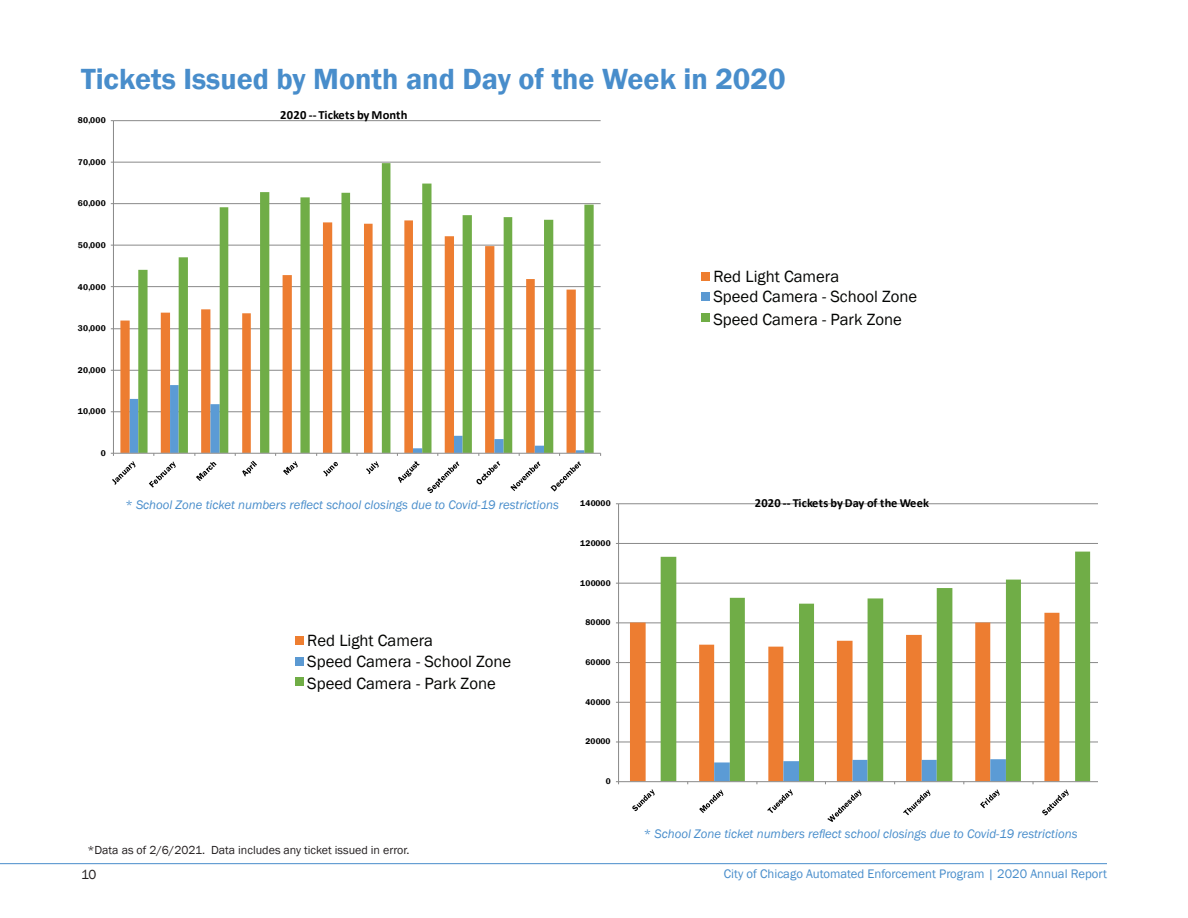
<style>
.page{position:relative;width:1188px;height:918px;background:#fff}
.page>*{position:absolute;margin:0;border:0;box-sizing:border-box;transform-origin:0 0}
.head_1{font:600 30px "Franklin Gothic";color:#488dcb}
.t1{font:16.65px/20.5px "Franklin Gothic";color:#040503}
.t2{font:13.5px "Franklin Gothic";color:#231f20}
.t3{font:italic 12.75px "Franklin Gothic";color:#488dcb}
.t4{font:12.75px "Franklin Gothic";color:#488dcb}
.t5{font:700 12.45px "Calibri";letter-spacing:.02em;color:#000}
.t6{font:700 12.3px "Calibri";letter-spacing:.01em;color:#000}
.note{font:12px "Franklin Gothic";color:#231f20}
.t7{font:600 8.55px "Franklin Gothic";letter-spacing:.03em;color:#000}
.t8{font:600 8.4px "Franklin Gothic";letter-spacing:.03em;color:#000}
.s1{font-style:normal}
</style>
<div class="page">
<hr style="left:0;top:863px;width:1107px;height:1px;background:#488dcb">
<div style="left:295px;top:637px;width:9px;height:8px;background:#ee7e30"></div>
<div style="left:295px;top:657px;width:8px;height:8px;background:#5b99d2"></div>
<div style="left:295px;top:677px;width:9px;height:9px;background:#70ad46"></div>
<div style="left:701px;top:272px;width:9px;height:9px;background:#ee7e30"></div>
<div style="left:701px;top:293px;width:9px;height:8px;background:#5b99d2"></div>
<div style="left:701px;top:313px;width:9px;height:9px;background:#70ad46"></div>
<hr style="left:113px;top:411px;width:488px;height:1px;background:#898989">
<hr style="left:113px;top:370px;width:488px;height:1px;background:#898989">
<hr style="left:113px;top:328px;width:488px;height:1px;background:#898989">
<hr style="left:113px;top:286px;width:488px;height:1px;background:#898989">
<hr style="left:113px;top:245px;width:488px;height:1px;background:#898989">
<hr style="left:113px;top:203px;width:488px;height:1px;background:#898989">
<hr style="left:113px;top:162px;width:488px;height:1px;background:#898989">
<hr style="left:113px;top:120px;width:488px;height:1px;background:#898989">
<svg style="left:120px;top:244px;width:18px;height:141px"></svg>
<svg style="left:138px;top:163px;width:456px;height:290px"></svg>
<hr style="left:113px;top:121px;width:1px;height:332px;background:#898989">
<hr style="left:113px;top:453px;width:488px;height:1px;background:#898989">
<svg style="left:111px;top:385px;width:473px;height:109px"></svg>
<hr style="left:619px;top:742px;width:478px;height:1px;background:#898989">
<hr style="left:619px;top:702px;width:478px;height:1px;background:#898989">
<hr style="left:619px;top:662px;width:478px;height:1px;background:#898989">
<hr style="left:619px;top:623px;width:478px;height:1px;background:#898989">
<hr style="left:619px;top:583px;width:478px;height:1px;background:#898989">
<hr style="left:619px;top:543px;width:478px;height:1px;background:#898989">
<hr style="left:619px;top:503px;width:478px;height:1px;background:#898989">
<svg style="left:630px;top:613px;width:31px;height:168px"></svg>
<svg style="left:661px;top:552px;width:429px;height:229px"></svg>
<hr style="left:618px;top:504px;width:1px;height:278px;background:#898989">
<hr style="left:619px;top:781px;width:478px;height:1px;background:#898989">
<svg style="left:632px;top:789px;width:23px;height:23px"></svg>
<svg style="left:699px;top:759px;width:307px;height:63px"></svg>
<svg style="left:1042px;top:789px;width:27px;height:27px"></svg>
<p class="head_1" style="left:81px;top:60px;width:706px">Tickets Issued by Month and Day of the Week in 2020</p>
<p class="t7" style="left:78px;top:115px;width:30px">80,000</p>
<p class="t5" style="left:280px;top:106px;width:129px">2020 -- Tickets by Month</p>
<p class="t7" style="left:78px;top:157px;width:30px">70,000</p>
<p class="t7" style="left:78px;top:198px;width:30px">60,000</p>
<p class="t7" style="left:78px;top:240px;width:30px">50,000</p>
<p class="t7" style="left:78px;top:281px;width:30px">40,000</p>
<p class="t7" style="left:78px;top:323px;width:30px">30,000</p>
<p class="t7" style="left:78px;top:365px;width:30px">20,000</p>
<p class="t7" style="left:78px;top:406px;width:30px">10,000</p>
<p class="t7" style="left:101px;top:448px;width:7px">0</p>
<p class="t3" style="left:125px;top:497px;width:435px"><span class="s1">*</span> School Zone ticket numbers reflect school closings due to Covid-19 restrictions</p>
<h2 class="t1" style="left:307px;top:631px;width:206px">Red Light Camera<br>Speed Camera - School Zone</h2>
<h2 class="t1" style="left:307px;top:673px;width:190px">Speed Camera - Park Zone</h2>
<p class="note" style="left:87px;top:843px;width:324px">*Data as of 2/6/2021. Data includes any ticket issued in error.</p>
<h2 class="t1" style="left:713px;top:266px;width:206px">Red Light Camera<br>Speed Camera - School Zone</h2>
<h2 class="t1" style="left:713px;top:309px;width:190px">Speed Camera - Park Zone</h2>
<p class="t8" style="left:580px;top:498px;width:32px">140000</p>
<p class="t6" style="left:755px;top:494px;width:176px">2020 -- Tickets by Day of the Week</p>
<p class="t8" style="left:580px;top:538px;width:32px">120000</p>
<p class="t8" style="left:580px;top:578px;width:32px">100000</p>
<p class="t8" style="left:585px;top:617px;width:27px">80000</p>
<p class="t8" style="left:585px;top:657px;width:27px">60000</p>
<p class="t8" style="left:585px;top:697px;width:27px">40000</p>
<p class="t8" style="left:585px;top:736px;width:27px">20000</p>
<p class="t8" style="left:606px;top:776px;width:6px">0</p>
<p class="t3" style="left:644px;top:825px;width:435px"><span class="s1">*</span> School Zone ticket numbers reflect school closings due to Covid-19 restrictions</p>
<p class="t2" style="left:81px;top:866px;width:17px">10</p>
<p class="t4" style="left:724px;top:866px;width:385px">City of Chicago Automated Enforcement Program | 2020 Annual Report</p>
</div>
